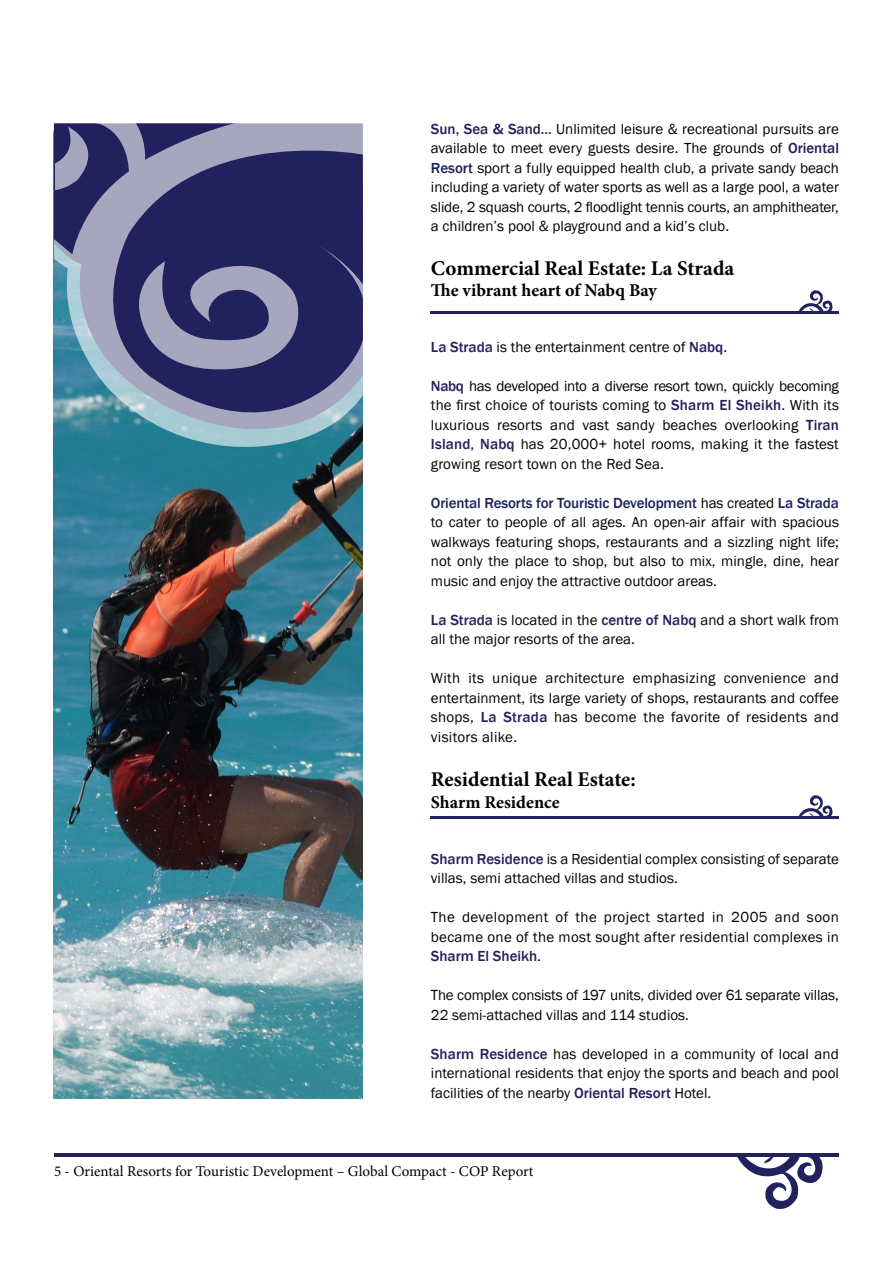
<style>
.page{position:relative;width:893px;height:1263px;background:#fff}
.page>*{position:absolute;margin:0;border:0;box-sizing:border-box;transform-origin:0 0}
.t1{font:700 21px "Minion Pro";color:#000}
.t2{font:700 18px "Minion Pro";color:#000}
.t3{font:15px/19.5px "Franklin Gothic";color:#000;text-align:justify}
.t4{font:15px "Minion Pro";color:#000}
.s1{font-weight:500;color:#21215e}
</style>
<div class="page">
<img style="left:54px;top:468px;width:309px;height:630px">
<svg style="left:54px;top:123px;width:309px;height:345px;background:#53668c"></svg>
<svg style="left:55px;top:127px;width:51px;height:63px;background:#525281"></svg>
<svg style="left:135px;top:251px;width:169px;height:139px;background:#565684"></svg>
<svg style="left:737px;top:1157px;width:86px;height:52px"></svg>
<hr style="left:54px;top:1153px;width:785px;height:4px;background:#21215e">
<svg style="left:799px;top:795px;width:34px;height:21px"></svg>
<hr style="left:431px;top:816px;width:408px;height:2px;background:#21215e">
<svg style="left:799px;top:290px;width:34px;height:21px"></svg>
<hr style="left:431px;top:311px;width:408px;height:3px;background:#21215e">
<p class="t3" style="left:431px;top:119px;width:410px"><span class="s1">Sun, Sea &amp; Sand...</span> Unlimited leisure &amp; recreational pursuits are available to meet every guests desire. The grounds of <span class="s1">Oriental Resort</span> sport a fully equipped health club, a private sandy beach including a variety of water sports as well as a large pool, a water slide, 2 squash courts, 2 floodlight tennis courts, an amphitheater, a children’s pool &amp; playground and a kid’s club.</p>
<h1 class="t1" style="left:431px;top:253px;width:305px">Commercial Real Estate: La Strada</h1>
<p class="t2" style="left:431px;top:278px;width:228px">The vibrant heart of Nabq Bay</p>
<p class="t3" style="left:431px;top:337px;width:298px"><span class="s1">La Strada</span> is the entertainment centre of <span class="s1">Nabq</span>.</p>
<p class="t3" style="left:431px;top:376px;width:410px"><span class="s1">Nabq</span> has developed into a diverse resort town, quickly becoming the first choice of tourists coming to <span class="s1">Sharm El Sheikh</span>. With its luxurious resorts and vast sandy beaches overlooking <span class="s1">Tiran Island</span>, <span class="s1">Nabq</span> has 20,000+ hotel rooms, making it the fastest growing resort town on the Red Sea.</p>
<p class="t3" style="left:431px;top:493px;width:410px"><span class="s1">Oriental Resorts for Touristic Development</span> has created <span class="s1">La Strada </span>to cater to people of all ages. An open-air affair with spacious walkways featuring shops, restaurants and a sizzling night life; not only the place to shop, but also to mix, mingle, dine, hear music and enjoy the attractive outdoor areas.</p>
<p class="t3" style="left:431px;top:610px;width:410px"><span class="s1">La Strada</span> is located in the <span class="s1">centre of Nabq</span> and a short walk from all the major resorts of the area.</p>
<p class="t3" style="left:431px;top:669px;width:410px">With its unique architecture emphasizing convenience and entertainment, its large variety of shops, restaurants and coffee shops, <span class="s1">La Strada</span> has become the favorite of residents and visitors alike.</p>
<h1 class="t1" style="left:431px;top:765px;width:206px">Residential Real Estate:</h1>
<p class="t2" style="left:431px;top:789px;width:130px">Sharm Residence</p>
<p class="t3" style="left:431px;top:849px;width:410px"><span class="s1">Sharm Residence</span> is a Residential complex consisting of separate villas, semi attached villas and studios.</p>
<p class="t3" style="left:431px;top:907px;width:410px">The development of the project started in 2005 and soon became one of the most sought after residential complexes in <span class="s1">Sharm El Sheikh</span>.</p>
<p class="t3" style="left:431px;top:985px;width:409px">The complex consists of 197 units, divided over 61 separate villas,<br>22 semi-attached villas and 114 studios.</p>
<p class="t3" style="left:431px;top:1044px;width:410px"><span class="s1">Sharm Residence</span> has developed in a community of local and international residents that enjoy the sports and beach and pool facilities of the nearby <span class="s1">Oriental Resort</span> Hotel.</p>
<p class="t4" style="left:54px;top:1161px;width:481px">5 - Oriental Resorts for Touristic Development – Global Compact - COP Report</p>
</div>
